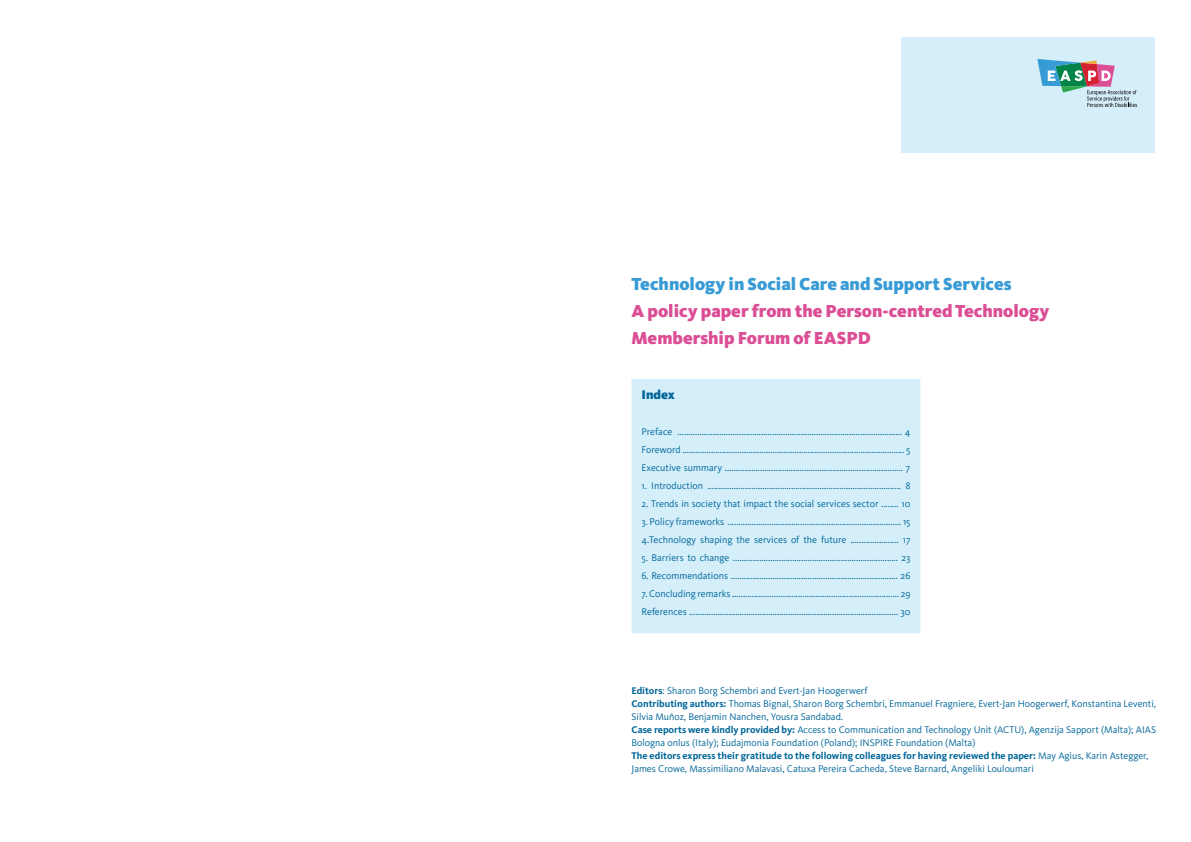
<style>
.page{position:relative;width:1191px;height:842px;background:#fff}
.page>*{position:absolute;margin:0;border:0;box-sizing:border-box;transform-origin:0 0}
.t1{font:900 18px/27px "Kievit Pro";color:#db4e95}
.t2{font:900 18px "Kievit Pro";color:#389bd6}
.t3{font:900 13px "Kievit Pro";letter-spacing:-.005em;color:#016699}
.t4{font:10px/13px "Kievit Pro";color:#016699}
.s1{font-weight:700}
</style>
<div class="page">
<div style="left:901px;top:37px;width:254px;height:115px;background:#d4effa"></div>
<svg style="left:1037px;top:59px;width:100px;height:48px"></svg>
<div style="left:636px;top:384px;width:279px;height:244px;background:#d4effa"></div>
<div style="left:631px;top:379px;width:289px;height:254px;border:10px solid #d4effa"></div>
<h1 class="t2" style="left:631px;top:273px;width:381px">Technology in Social Care and Support Services</h1>
<h1 class="t1" style="left:631px;top:297px;width:419px">A policy paper from the Person-centred Technology<br>Membership Forum of EASPD</h1>
<h2 class="t3" style="left:641px;top:387px;width:35px">Index</h2>
<p class="t4" style="left:641px;top:422px;width:270px;line-height:18px;text-align:justify">Preface ...................................................................................................... 4<br>Foreword ..................................................................................................... 5<br>Executive summary ................................................................................. 7</p>
<p class="t4" style="left:641px;top:479px;width:270px">1. Introduction ........................................................................................ 8</p>
<p class="t4" style="left:641px;top:497px;width:270px">2. Trends in society that impact the social services sector ........ 10</p>
<p class="t4" style="left:641px;top:512px;width:270px;line-height:18px">3. Policy frameworks ............................................................................... 15<br>4.Technology shaping the services of the future ...................... 17</p>
<p class="t4" style="left:641px;top:551px;width:270px">5. Barriers to change ........................................................................... 23</p>
<p class="t4" style="left:641px;top:569px;width:270px">6. Recommendations ............................................................................ 26</p>
<p class="t4" style="left:641px;top:584px;width:270px;line-height:18px">7. Concluding remarks ............................................................................ 29<br>References ............................................................................................... 30</p>
<p class="t4" style="left:631px;top:684px;width:526px"><span class="s1">Editors</span>: Sharon Borg Schembri and Evert-Jan Hoogerwerf<br><span class="s1">Contributing authors:</span> Thomas Bignal, Sharon Borg Schembri, Emmanuel Fragniere, Evert-Jan Hoogerwerf, Konstantina Leventi, Silvia Muñoz, Benjamin Nanchen, Yousra Sandabad.<br><span class="s1">Case reports were kindly provided by:</span> Access to Communication and Technology Unit (ACTU), Agenzija Sapport (Malta); AIAS Bologna onlus (Italy); Eudajmonia Foundation (Poland); INSPIRE Foundation (Malta)<br><span class="s1">The editors express their gratitude to the following colleagues for having reviewed the paper:</span> May Agius, Karin Astegger, James Crowe, Massimiliano Malavasi, Catuxa Pereira Cacheda, Steve Barnard, Angeliki Louloumari</p>
</div>
